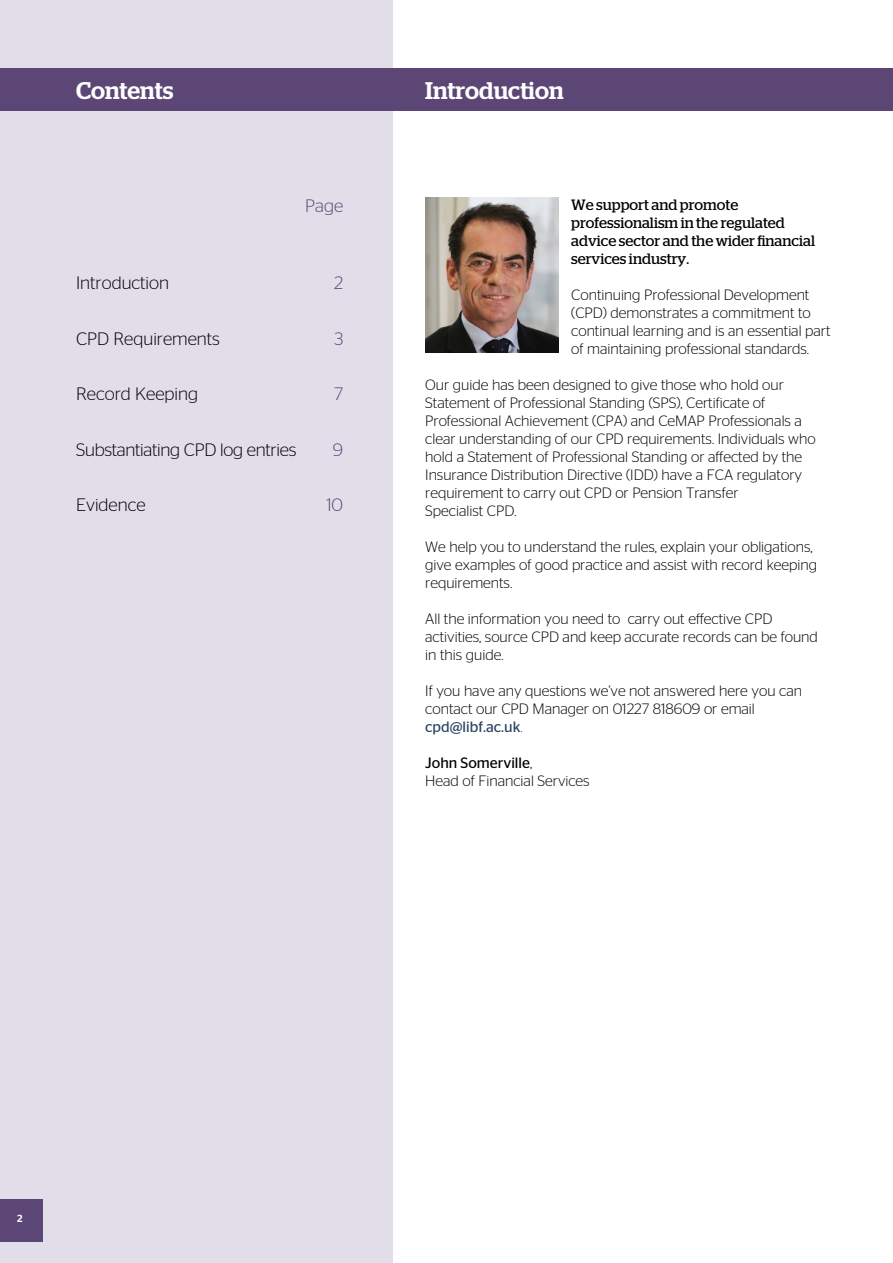
<style>
.page{position:relative;width:893px;height:1263px;background:#fff}
.page>*{position:absolute;margin:0;border:0;box-sizing:border-box;transform-origin:0 0}
.t1{font:500 24px "Stag";color:#fff}
.t2{font:300 18px "Stag Sans";color:#000}
.t3{font:300 18px "Stag Sans";color:#5c4676}
.t4{font:300 15px/18px "Stag Sans";color:#000}
.t5{font:15px/18px "Stag";color:#000}
.t6{font:500 10.35px "Stag Sans";color:#fff}
.s1{font-weight:400;color:#2a4462}
.s2{color:#2a4462}
.s3{font-weight:400}
</style>
<div class="page">
<div style="left:0;top:0;width:393px;height:1263px;background:#e2dee9"></div>
<div style="left:0;top:68px;width:893px;height:43px;background:#5c4676"></div>
<div style="left:0;top:1199px;width:43px;height:42px;background:#5c4676"></div>
<img style="left:425px;top:198px;width:133px;height:155px">
<h1 class="t1" style="left:76px;top:76px;width:99px">Contents</h1>
<p class="t3" style="left:305px;top:196px;width:39px">Page</p>
<p class="t2" style="left:76px;top:273px;width:94px">Introduction</p>
<p class="t3" style="left:334px;top:273px;width:11px">2</p>
<p class="t2" style="left:76px;top:329px;width:145px">CPD Requirements</p>
<p class="t3" style="left:334px;top:329px;width:10px">3</p>
<p class="t2" style="left:76px;top:384px;width:123px">Record Keeping</p>
<p class="t3" style="left:334px;top:384px;width:10px">7</p>
<p class="t2" style="left:76px;top:440px;width:222px">Substantiating CPD log entries</p>
<p class="t3" style="left:333px;top:440px;width:12px">9</p>
<p class="t2" style="left:76px;top:495px;width:71px">Evidence</p>
<p class="t3" style="left:326px;top:495px;width:18px">10</p>
<h1 class="t1" style="left:425px;top:76px;width:140px">Introduction</h1>
<p class="t5" style="left:571px;top:195px;width:245px">We support and promote professionalism in the regulated advice sector and the wider financial services industry.</p>
<p class="t4" style="left:571px;top:285px;width:261px">Continuing Professional Development (CPD) demonstrates a commitment to continual learning and is an essential part of maintaining professional standards.</p>
<p class="t4" style="left:425px;top:375px;width:392px">Our guide has been designed to give those who hold our Statement of Professional Standing (SPS), Certificate of Professional Achievement (CPA) and CeMAP Professionals a clear understanding of our CPD requirements. Individuals who hold a Statement of Professional Standing or affected by the Insurance Distribution Directive (IDD) have a FCA regulatory requirement to carry out CPD or Pension Transfer<br>Specialist CPD.</p>
<p class="t4" style="left:425px;top:537px;width:393px">We help you to understand the rules, explain your obligations, give examples of good practice and assist with record keeping requirements.</p>
<p class="t4" style="left:425px;top:609px;width:394px">All the information you need to carry out effective CPD activities, source CPD and keep accurate records can be found in this guide.</p>
<p class="t4" style="left:425px;top:681px;width:378px">If you have any questions we’ve not answered here you can contact our CPD Manager on 01227 818609 or email <span class="s1">cpd@libf.ac.uk</span><span class="s2">.</span></p>
<p class="t4" style="left:425px;top:753px;width:166px"><span class="s3">John Somerville</span>,<br>Head of Financial Services</p>
<p class="t6" style="left:17px;top:1213px;width:7px">2</p>
</div>
